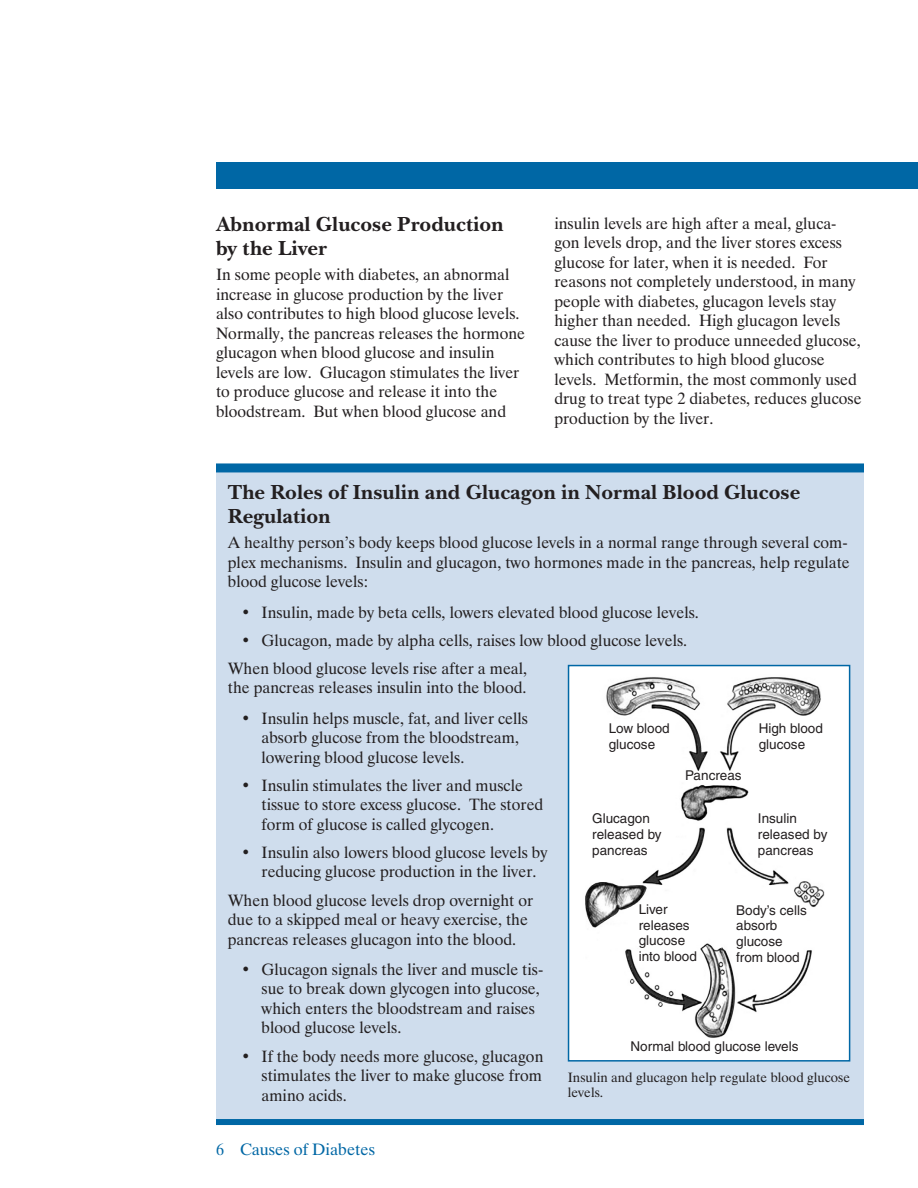
<style>
.page{position:relative;width:918px;height:1188px;background:#fff}
.page>*{position:absolute;margin:0;border:0;box-sizing:border-box;transform-origin:0 0}
.t1{font:700 21px/24px "New Baskerville ITC";color:#231f20}
.t2{font:16.5px "Dutch 801 BT";color:#0067a5}
.t3{font:16.35px/19.5px "Dutch 801 BT";color:#231f20}
.t4{font:13.5px/15.8px "Helvetica";color:#231f20}
.t5{font:13.5px/15px "Dutch 801 BT";color:#231f20}
.s1{font-size:16.35px}
</style>
<div class="page">
<div style="left:216px;top:162px;width:702px;height:27px;background:#0067a5"></div>
<div style="left:216px;top:472px;width:648px;height:653px;background:#cfdded"></div>
<div style="left:569px;top:666px;width:281px;height:395px;background:#fff"></div>
<div style="left:216px;top:463px;width:648px;height:9px;background:#0067a5"></div>
<div style="left:216px;top:1119px;width:648px;height:6px;background:#0067a5"></div>
<div style="left:568px;top:665px;width:282px;height:397px;border:2px solid #0067a5"></div>
<img style="left:585px;top:677px;width:240px;height:361px">
<h3 class="t1" style="left:216px;top:212px;width:289px">Abnormal Glucose Production by the Liver</h3>
<p class="t3" style="left:216px;top:265px;width:311px">In some people with diabetes, an abnormal increase in glucose production by the liver also contributes to high blood glucose levels.<br>Normally, the pancreas releases the hormone glucagon when blood glucose and insulin levels are low. Glucagon stimulates the liver to produce glucose and release it into the bloodstream. But when blood glucose and</p>
<p class="t3" style="left:554px;top:213px;width:309px">insulin levels are high after a meal, gluca&shy;gon levels drop, and the liver stores excess glucose for later, when it is needed. For reasons not completely understood, in many people with diabetes, glucagon levels stay higher than needed. High glucagon levels cause the liver to produce unneeded glucose, which contributes to high blood glucose levels. Metformin, the most commonly used drug to treat type 2 diabetes, reduces glucose production by the liver.</p>
<h3 class="t1" style="left:228px;top:481px;width:574px">The Roles of Insulin and Glucagon in Normal Blood Glucose<br>Regulation</h3>
<p class="t3" style="left:228px;top:533px;width:623px">A healthy person’s body keeps blood glucose levels in a normal range through several com&shy;plex mechanisms. Insulin and glucagon, two hormones made in the pancreas, help regulate blood glucose levels:</p>
<p class="t3" style="left:241px;top:602px;width:459px">• Insulin, made by beta cells, lowers elevated blood glucose levels.</p>
<p class="t3" style="left:241px;top:630px;width:447px">• Glucagon, made by alpha cells, raises low blood glucose levels.</p>
<p class="t3" style="left:228px;top:658px;width:301px">When blood glucose levels rise after a meal, the pancreas releases insulin into the blood.</p>
<p class="t3" style="left:262px;top:708px;width:268px;text-indent:-20px">• Insulin helps muscle, fat, and liver cells absorb glucose from the bloodstream, lowering blood glucose levels.</p>
<p class="t3" style="left:262px;top:775px;width:283px;text-indent:-20px">• Insulin stimulates the liver and muscle tissue to store excess glucose. The stored form of glucose is called glycogen.</p>
<p class="t3" style="left:241px;top:842px;width:308px;text-align:center">• Insulin also lowers blood glucose levels by reducing glucose production in the liver.</p>
<p class="t3" style="left:228px;top:890px;width:307px">When blood glucose levels drop overnight or due to a skipped meal or heavy exercise, the pancreas releases glucagon into the blood.</p>
<p class="t3" style="left:262px;top:959px;width:283px;text-indent:-20px">• Glucagon signals the liver and muscle tis&shy;sue to break down glycogen into glucose, which enters the bloodstream and raises blood glucose levels.</p>
<p class="t3" style="left:262px;top:1046px;width:283px;text-align:justify;text-indent:-20px">• If the body needs more glucose, glucagon stimulates the liver to make glucose from amino acids.</p>
<p class="t4" style="left:609px;top:720px;width:63px">Low blood</p>
<p class="t4" style="left:759px;top:720px;width:66px">High blood</p>
<p class="t4" style="left:609px;top:736px;width:48px">glucose</p>
<p class="t4" style="left:759px;top:736px;width:48px">glucose</p>
<p class="t4" style="left:685px;top:768px;width:58px">Pancreas</p>
<p class="t4" style="left:592px;top:810px;width:71px">Glucagon released by pancreas</p>
<p class="t4" style="left:758px;top:810px;width:71px">Insulin released by pancreas</p>
<p class="t4" style="left:639px;top:901px;width:60px">Liver releases glucose into blood</p>
<p class="t4" style="left:736px;top:902px;width:72px">Body’s cells absorb glucose from blood</p>
<p class="t4" style="left:630px;top:1038px;width:170px">Normal blood glucose levels</p>
<p class="t5" style="left:568px;top:1070px;width:284px">Insulin and glucagon help regulate blood glucose levels.</p>
<p class="t2" style="left:216px;top:1139px;width:161px"><span class="s1">6</span> Causes of Diabetes</p>
</div>
